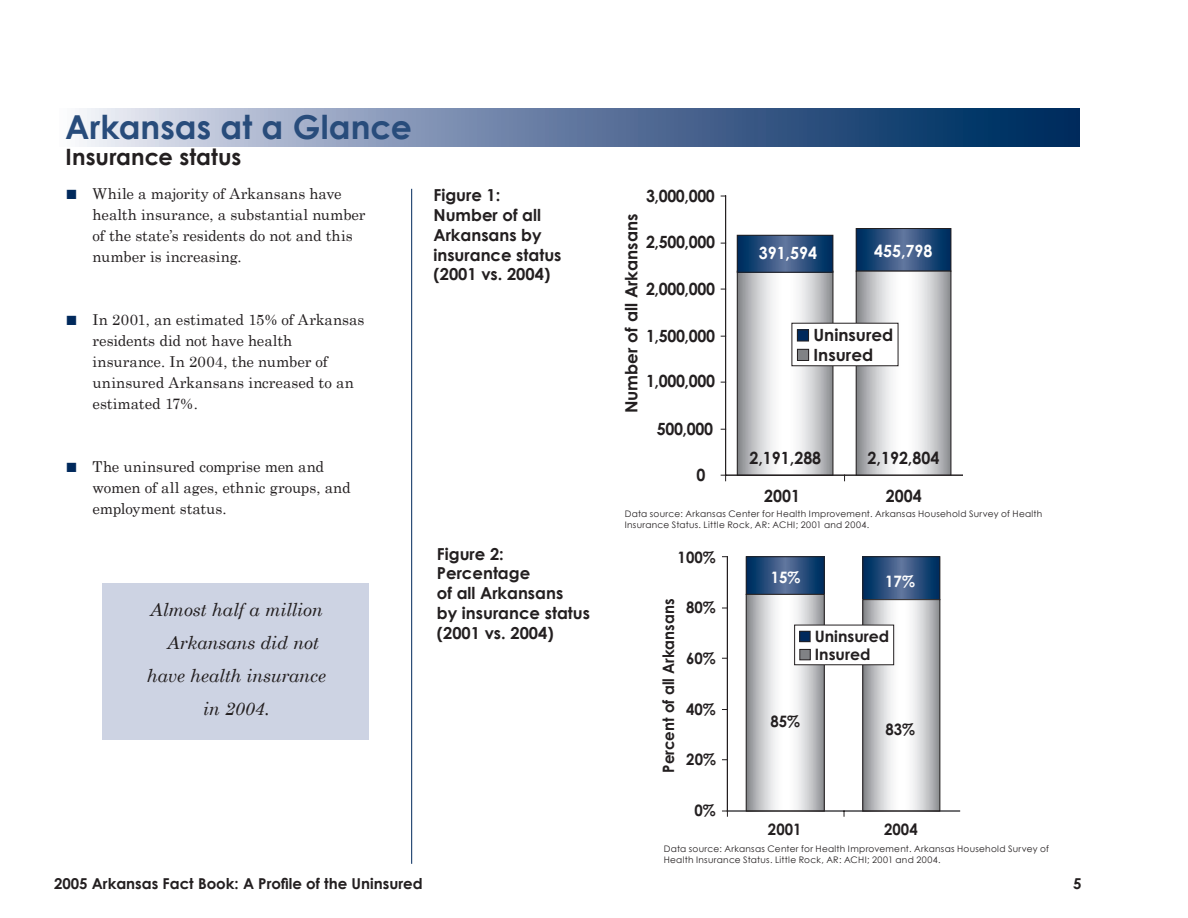
<style>
.page{position:relative;width:1188px;height:918px;background:#fff}
.page>*{position:absolute;margin:0;border:0;box-sizing:border-box;transform-origin:0 0}
.t1{font:700 33px "Century Gothic";letter-spacing:.005em;color:#284c7b}
.t2{font:700 22.5px "Century Gothic";letter-spacing:.005em;color:#231f20}
.t3{font:italic 18px "Century Schoolbook";letter-spacing:-.015em;color:#231f20}
.t4{font:700 16.8px "Century Gothic";color:#231f20;scale:.95 1}
.t5{font:700 16.8px "Century Gothic";color:#231f20}
.t6{font:700 16.8px "Century Gothic";color:#fff;scale:.95 1}
.t7{font:700 16.5px/19.8px "Century Gothic";color:#231f20}
.t8{font:700 15.75px "Century Gothic";color:#231f20;scale:.95 1}
.t9{font:700 15.75px "Century Gothic";color:#231f20}
.t10{font:700 15.75px "Century Gothic";color:#fff;scale:.95 1}
.t11{font:15px/21px "Century Schoolbook";letter-spacing:-.005em;color:#231f20}
.t12{font:700 15px "Century Gothic";color:#231f20}
.t13{font:9px/10.8px "Century Gothic";letter-spacing:.03em;color:#231f20}
.s1{font-size:34.5px;color:#00295c}
</style>
<div class="page">
<svg style="left:748px;top:558px;width:75px;height:35px;background:#2a4e7c"></svg>
<div style="left:746px;top:556px;width:79px;height:39px;border:1px solid #231f20"></div>
<svg style="left:865px;top:558px;width:73px;height:40px;background:#2a4f7d"></svg>
<div style="left:863px;top:556px;width:77px;height:44px;border:1px solid #231f20"></div>
<svg style="left:748px;top:596px;width:75px;height:213px"></svg>
<div style="left:746px;top:594px;width:79px;height:217px;border:1px solid #231f20"></div>
<svg style="left:865px;top:601px;width:73px;height:208px"></svg>
<div style="left:863px;top:599px;width:77px;height:212px;border:1px solid #231f20"></div>
<hr style="left:727px;top:557px;width:1px;height:254px;background:#231f20">
<hr style="left:727px;top:811px;width:233px;height:1px;background:#231f20">
<svg style="left:722px;top:811px;width:6px;height:5px"></svg>
<div style="left:795px;top:625px;width:99px;height:40px;background:#fff"></div>
<div style="left:794px;top:625px;width:100px;height:40px;border:1px solid #231f20"></div>
<div style="left:800px;top:649px;width:10px;height:11px;background:#808285"></div>
<div style="left:800px;top:649px;width:10px;height:11px;border:1px solid #231f20"></div>
<div style="left:800px;top:631px;width:10px;height:11px;background:#00295c"></div>
<div style="left:799px;top:631px;width:11px;height:11px;border:1px solid #231f20"></div>
<hr style="left:411px;top:189px;width:1px;height:675px;background:#00295c">
<div style="left:102px;top:583px;width:267px;height:156px;background:#cdd3e3"></div>
<svg style="left:739px;top:273px;width:92px;height:201px"></svg>
<div style="left:737px;top:271px;width:96px;height:205px;border:1px solid #231f20"></div>
<svg style="left:739px;top:237px;width:92px;height:34px;background:#2a4e7c"></svg>
<div style="left:737px;top:235px;width:96px;height:38px;border:1px solid #231f20"></div>
<svg style="left:858px;top:230px;width:91px;height:39px;background:#2a4f7c"></svg>
<div style="left:856px;top:228px;width:95px;height:43px;border:1px solid #231f20"></div>
<svg style="left:858px;top:273px;width:91px;height:200px"></svg>
<div style="left:856px;top:271px;width:95px;height:204px;border:1px solid #231f20"></div>
<hr style="left:725px;top:196px;width:1px;height:279px;background:#231f20">
<hr style="left:726px;top:475px;width:237px;height:1px;background:#231f20">
<div style="left:792px;top:323px;width:106px;height:43px;background:#fff"></div>
<div style="left:791px;top:323px;width:107px;height:43px;border:1px solid #231f20"></div>
<div style="left:797px;top:349px;width:12px;height:11px;background:#808285"></div>
<div style="left:797px;top:349px;width:12px;height:12px;border:1px solid #231f20"></div>
<div style="left:797px;top:330px;width:12px;height:11px;background:#00295c"></div>
<div style="left:797px;top:330px;width:12px;height:11px;border:1px solid #231f20"></div>
<svg style="left:79px;top:108px;width:1001px;height:38px;background:#647da1"></svg>
<h1 class="t1" style="left:65px;top:102px;width:348px">Arkansas at a Glance</h1>
<h2 class="t2" style="left:66px;top:140px;width:177px">Insurance status</h2>
<p class="t11" style="left:93px;top:182px;width:274px;text-indent:-27px"><span class="s1">▪</span> While a majority of Arkansans have health insurance, a substantial number of the state’s residents do not and this number is increasing.</p>
<p class="t11" style="left:93px;top:308px;width:273px;text-indent:-27px"><span class="s1">▪</span> In 2001, an estimated 15% of Arkansas residents did not have health insurance. In 2004, the number of uninsured Arkansans increased to an estimated 17%.</p>
<p class="t11" style="left:93px;top:455px;width:259px;text-indent:-27px"><span class="s1">▪</span> The uninsured comprise men and women of all ages, ethnic groups, and employment status.</p>
<p class="t3" style="left:150px;top:596px;width:174px">Almost half a million</p>
<p class="t3" style="left:167px;top:629px;width:154px">Arkansans did not</p>
<p class="t3" style="left:147px;top:662px;width:181px">have health insurance</p>
<p class="t3" style="left:203px;top:695px;width:68px">in 2004.</p>
<p class="t7" style="left:434px;top:185px;width:130px">Figure 1:<br>Number of all<br>Arkansans by insurance status (2001 vs. 2004)</p>
<p class="t7" style="left:437px;top:543px;width:155px">Figure 2:<br>Percentage<br>of all Arkansans<br>by insurance status (2001 vs. 2004)</p>
<p class="t5" style="left:619px;top:413px;width:201px;rotate:-90deg">Number of all Arkansans</p>
<p class="t4" style="left:646px;top:183px;width:74px">3,000,000</p>
<p class="t4" style="left:646px;top:229px;width:74px">2,500,000</p>
<p class="t4" style="left:646px;top:276px;width:74px">2,000,000</p>
<p class="t4" style="left:646px;top:323px;width:74px">1,500,000</p>
<p class="t4" style="left:646px;top:369px;width:74px">1,000,000</p>
<p class="t4" style="left:657px;top:416px;width:61px">500,000</p>
<p class="t4" style="left:697px;top:462px;width:11px">0</p>
<p class="t6" style="left:759px;top:240px;width:63px">391,594</p>
<p class="t6" style="left:874px;top:238px;width:63px">455,798</p>
<p class="t5" style="left:813px;top:322px;width:81px">Uninsured</p>
<p class="t5" style="left:814px;top:342px;width:61px">Insured</p>
<p class="t4" style="left:749px;top:445px;width:77px">2,191,288</p>
<p class="t4" style="left:868px;top:445px;width:77px">2,192,804</p>
<p class="t4" style="left:764px;top:483px;width:39px">2001</p>
<p class="t4" style="left:886px;top:483px;width:39px">2004</p>
<p class="t13" style="left:625px;top:508px;width:419px">Data source: Arkansas Center for Health Improvement. Arkansas Household Survey of Health<br>Insurance Status. Little Rock, AR: ACHI; 2001 and 2004.</p>
<p class="t8" style="left:678px;top:545px;width:42px">100%</p>
<p class="t8" style="left:657px;top:773px;width:185px;rotate:-90deg">Percent of all Arkansans</p>
<p class="t8" style="left:686px;top:596px;width:33px">80%</p>
<p class="t8" style="left:686px;top:646px;width:33px">60%</p>
<p class="t8" style="left:686px;top:697px;width:33px">40%</p>
<p class="t8" style="left:686px;top:747px;width:33px">20%</p>
<p class="t8" style="left:695px;top:799px;width:24px">0%</p>
<p class="t10" style="left:771px;top:565px;width:33px">15%</p>
<p class="t10" style="left:885px;top:569px;width:33px">17%</p>
<p class="t9" style="left:815px;top:624px;width:76px">Uninsured</p>
<p class="t9" style="left:815px;top:642px;width:57px">Insured</p>
<p class="t8" style="left:771px;top:709px;width:33px">85%</p>
<p class="t8" style="left:886px;top:718px;width:33px">83%</p>
<p class="t8" style="left:768px;top:817px;width:37px">2001</p>
<p class="t8" style="left:884px;top:817px;width:37px">2004</p>
<p class="t13" style="left:664px;top:843px;width:387px">Data source: Arkansas Center for Health Improvement. Arkansas Household Survey of<br>Health Insurance Status. Little Rock, AR: ACHI; 2001 and 2004.</p>
<p class="t12" style="left:54px;top:872px;width:370px">2005 Arkansas Fact Book: A Profile of the Uninsured</p>
<p class="t12" style="left:1073px;top:872px;width:10px">5</p>
</div>
